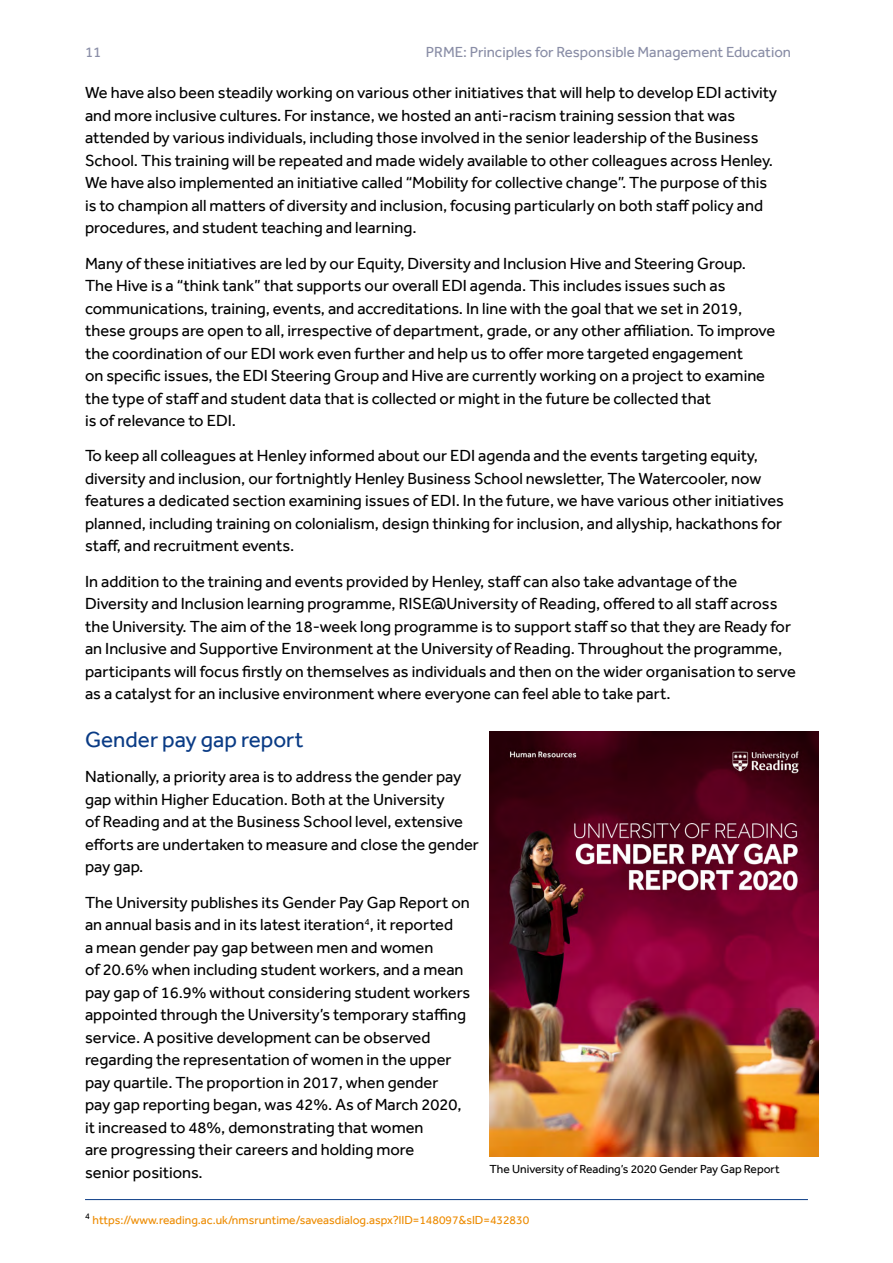
<style>
.page{position:relative;width:893px;height:1263px;background:#fff}
.page>*{position:absolute;margin:0;border:0;box-sizing:border-box;transform-origin:0 0}
.t1{font:22.5px "Effra";color:#0a3b85}
.t2{font:16.5px/22.5px "Effra";color:#000}
.t3{font:15px "Effra";color:#898da6}
.t4{font:12px "Effra";color:#ed8b00}
.t5{font:12px "Effra";color:#000}
</style>
<div class="page">
<hr style="left:85px;top:1199px;width:723px;height:1px;background:#0a3b85">
<img style="left:489px;top:731px;width:330px;height:426px">
<p class="t3" style="left:85px;top:43px;width:18px">11</p>
<p class="t3" style="left:426px;top:43px;width:367px">PRME: Principles for Responsible Management Education</p>
<p class="t2" style="left:85px;top:81px;width:694px">We have also been steadily working on various other initiatives that will help to develop EDI activity and more inclusive cultures. For instance, we hosted an anti-racism training session that was attended by various individuals, including those involved in the senior leadership of the Business School. This training will be repeated and made widely available to other colleagues across Henley.<br>We have also implemented an initiative called “Mobility for collective change”. The purpose of this is to champion all matters of diversity and inclusion, focusing particularly on both staff policy and procedures, and student teaching and learning.</p>
<p class="t2" style="left:85px;top:252px;width:692px">Many of these initiatives are led by our Equity, Diversity and Inclusion Hive and Steering Group.<br>The Hive is a “think tank” that supports our overall EDI agenda. This includes issues such as communications, training, events, and accreditations. In line with the goal that we set in 2019, these groups are open to all, irrespective of department, grade, or any other affiliation. To improve the coordination of our EDI work even further and help us to offer more targeted engagement<br>on specific issues, the EDI Steering Group and Hive are currently working on a project to examine the type of staff and student data that is collected or might in the future be collected that<br>is of relevance to EDI.</p>
<p class="t2" style="left:85px;top:444px;width:700px">To keep all colleagues at Henley informed about our EDI agenda and the events targeting equity, diversity and inclusion, our fortnightly Henley Business School newsletter, The Watercooler, now features a dedicated section examining issues of EDI. In the future, we have various other initiatives planned, including training on colonialism, design thinking for inclusion, and allyship, hackathons for staff, and recruitment events.</p>
<p class="t2" style="left:85px;top:570px;width:712px">In addition to the training and events provided by Henley, staff can also take advantage of the Diversity and Inclusion learning programme, RISE@University of Reading, offered to all staff across the University. The aim of the 18-week long programme is to support staff so that they are Ready for an Inclusive and Supportive Environment at the University of Reading. Throughout the programme, participants will focus firstly on themselves as individuals and then on the wider organisation to serve as a catalyst for an inclusive environment where everyone can feel able to take part.</p>
<h1 class="t1" style="left:85px;top:726px;width:220px">Gender pay gap report</h1>
<p class="t2" style="left:85px;top:765px;width:395px">Nationally, a priority area is to address the gender pay gap within Higher Education. Both at the University<br>of Reading and at the Business School level, extensive efforts are undertaken to measure and close the gender pay gap.</p>
<p class="t2" style="left:85px;top:891px;width:387px">The University publishes its Gender Pay Gap Report on an annual basis and in its latest iteration<sup>4</sup>, it reported<br>a mean gender pay gap between men and women<br>of 20.6% when including student workers, and a mean pay gap of 16.9% without considering student workers appointed through the University’s temporary staffing service. A positive development can be observed regarding the representation of women in the upper pay quartile. The proportion in 2017, when gender<br>pay gap reporting began, was 42%. As of March 2020, it increased to 48%, demonstrating that women<br>are progressing their careers and holding more<br>senior positions.</p>
<p class="t4" style="left:85px;top:1213px;width:446px"><sup>4</sup> https://www.reading.ac.uk/nmsruntime/saveasdialog.aspx?lID=148097&amp;sID=432830</p>
<p class="t5" style="left:489px;top:1162px;width:292px">The University of Reading’s 2020 Gender Pay Gap Report</p>
</div>
